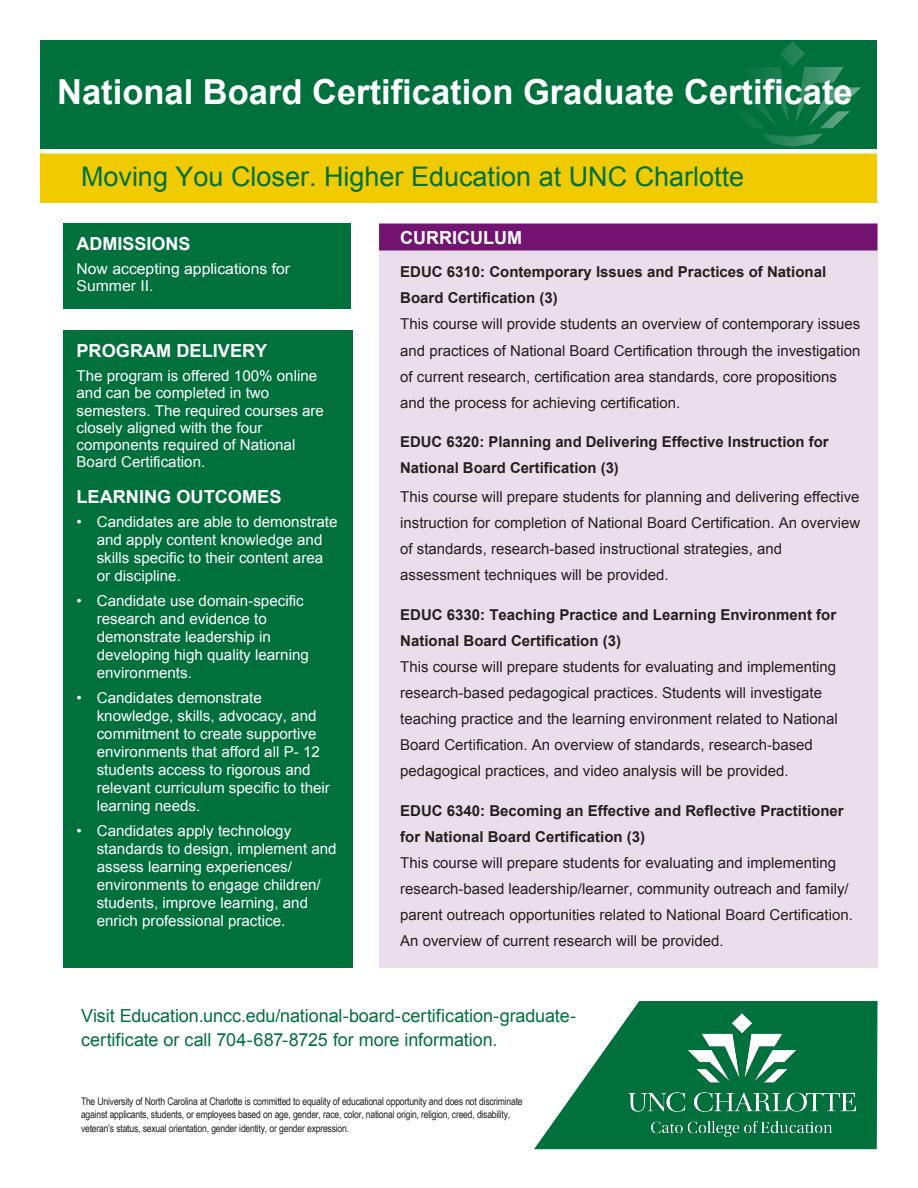
<style>
.page{position:relative;width:918px;height:1188px;background:#fff}
.page>*{position:absolute;margin:0;border:0;box-sizing:border-box;transform-origin:0 0}
.t1{font:700 34.5px "Arial";color:#fff}
.t2{font:27px "Arial";color:#00703d}
.t3{font:18px/24px "Arial";letter-spacing:-.005em;color:#00703d}
.t4{font:700 18px "Arial";color:#fff}
.Bullets{font:15px/26.1px "Arial";color:#231f20}
.t5{font:15px/18px "Arial";color:#fff}
.Bullets-2{font:700 15px/26.1px "Arial";color:#231f20}
.t6{font:15px/17.2px "Arial";color:#fff;scale:1.05 1}
.t7{font:10.5px/13.5px "Arial Narrow";letter-spacing:-.02em;color:#231f20}
</style>
<div class="page">
<div style="left:40px;top:149px;width:838px;height:54px;background:#f0cb02"></div>
<div style="left:40px;top:40px;width:838px;height:109px;background:#00703d"></div>
<div style="left:40px;top:149px;width:838px;height:5px;background:#fff"></div>
<svg style="left:534px;top:1001px;width:344px;height:148px;fill:#00703d"></svg>
<div style="left:379px;top:227px;width:499px;height:741px;background:#e9dfeb"></div>
<div style="left:379px;top:224px;width:499px;height:27px;background:#731372"></div>
<svg style="left:746px;top:41px;width:115px;height:106px"></svg>
<div style="left:63px;top:224px;width:288px;height:85px;background:#00703d"></div>
<div style="left:63px;top:330px;width:290px;height:638px;background:#00703d"></div>
<img style="left:629px;top:1014px;width:227px;height:122px">
<p class="t1" style="left:57px;top:72px;width:797px">National Board Certification Graduate Certificate</p>
<p class="t2" style="left:81px;top:159px;width:665px">Moving You Closer. Higher Education at UNC Charlotte</p>
<p class="t4" style="left:76px;top:234px;width:116px">ADMISSIONS</p>
<p class="t6" style="left:76px;top:260px;width:205px">Now accepting applications for<br>Summer II.</p>
<p class="t4" style="left:76px;top:341px;width:192px">PROGRAM DELIVERY</p>
<p class="t5" style="left:76px;top:367px;width:249px;line-height:17.2px">The program is offered 100% online and can be completed in two semesters. The required courses are closely aligned with the four components required of National<br>Board Certification.</p>
<p class="t4" style="left:76px;top:486px;width:207px">LEARNING OUTCOMES</p>
<p class="t5" style="left:97px;top:513px;width:242px;text-indent:-20px">• Candidates are able to demonstrate and apply content knowledge and skills specific to their content area or discipline.</p>
<p class="t5" style="left:97px;top:592px;width:214px;text-indent:-20px">• Candidate use domain-specific research and evidence to demonstrate leadership in developing high quality learning environments.</p>
<p class="t5" style="left:97px;top:689px;width:235px;text-indent:-20px">• Candidates demonstrate knowledge, skills, advocacy, and commitment to create supportive environments that afford all P- 12 students access to rigorous and relevant curriculum specific to their learning needs.</p>
<p class="t5" style="left:97px;top:821px;width:241px;text-indent:-20px">• Candidates apply technology standards to design, implement and assess learning experiences/ environments to engage children/ students, improve learning, and enrich professional practice.</p>
<p class="t4" style="left:400px;top:228px;width:123px">CURRICULUM</p>
<p class="Bullets-2" style="left:400px;top:259px;width:427px">EDUC 6310: Contemporary Issues and Practices of National<br>Board Certification (3)</p>
<p class="Bullets" style="left:400px;top:311px;width:462px">This course will provide students an overview of contemporary issues and practices of National Board Certification through the investigation of current research, certification area standards, core propositions and the process for achieving certification.</p>
<p class="Bullets-2" style="left:400px;top:429px;width:430px">EDUC 6320: Planning and Delivering Effective Instruction for<br>National Board Certification (3)</p>
<p class="Bullets" style="left:400px;top:484px;width:462px">This course will prepare students for planning and delivering effective instruction for completion of National Board Certification. An overview of standards, research-based instructional strategies, and assessment techniques will be provided.</p>
<p class="Bullets-2" style="left:400px;top:602px;width:437px">EDUC 6330: Teaching Practice and Learning Environment for<br>National Board Certification (3)</p>
<p class="Bullets" style="left:400px;top:654px;width:439px">This course will prepare students for evaluating and implementing research-based pedagogical practices. Students will investigate teaching practice and the learning environment related to National Board Certification. An overview of standards, research-based pedagogical practices, and video analysis will be provided.</p>
<p class="Bullets-2" style="left:400px;top:798px;width:445px">EDUC 6340: Becoming an Effective and Reflective Practitioner for National Board Certification (3)</p>
<p class="Bullets" style="left:400px;top:850px;width:454px">This course will prepare students for evaluating and implementing research-based leadership/learner, community outreach and family/ parent outreach opportunities related to National Board Certification.<br>An overview of current research will be provided.</p>
<p class="t3" style="left:81px;top:1004px;width:497px">Visit Education.uncc.edu/national-board-certification-graduate&shy;certificate or call 704-687-8725 for more information.</p>
<p class="t7" style="left:81px;top:1094px;width:443px">The University of North Carolina at Charlotte is committed to equality of educational opportunity and does not discriminate against applicants, students, or employees based on age, gender, race, color, national origin, religion, creed, disability, veteran’s status, sexual orientation, gender identity, or gender expression.</p>
</div>
